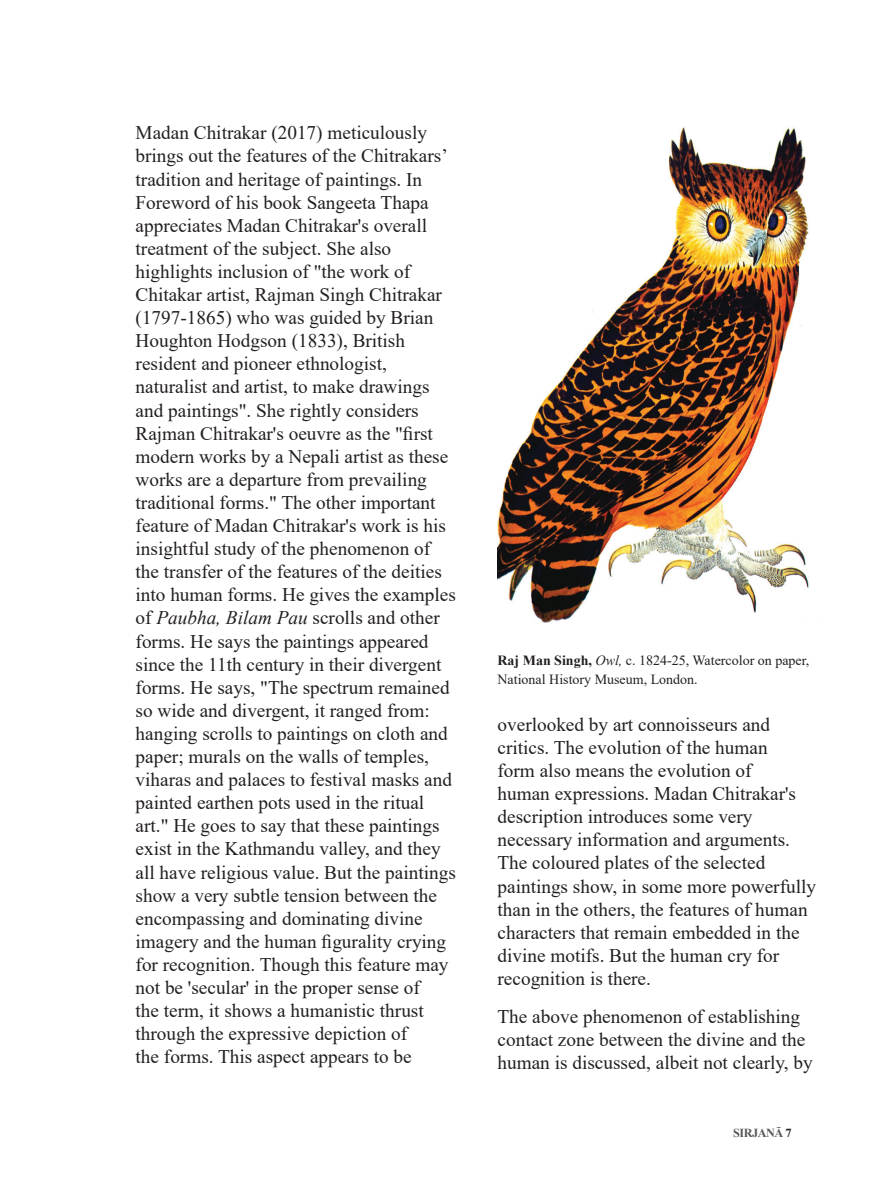
<style>
.page{position:relative;width:882px;height:1197px;background:#fff}
.page>*{position:absolute;margin:0;border:0;box-sizing:border-box;transform-origin:0 0}
.t1{font:19.25px/23.1px "Times New Roman";color:#231f20}
.t2{font:14px/19.2px "Times New Roman";color:#231f20}
.t3{font:700 12.25px "Times New Roman";letter-spacing:-.04em;color:#57585a}
.s1{font-style:italic}
.s2{font-weight:700}
.s3{color:#231f20}
</style>
<div class="page">
<img style="left:498px;top:127px;width:311px;height:496px">
<p class="t1" style="left:136px;top:121px;width:322px">Madan Chitrakar (2017) meticulously brings out the features of the Chitrakars’ tradition and heritage of paintings. In Foreword of his book Sangeeta Thapa appreciates Madan Chitrakar's overall treatment of the subject. She also highlights inclusion of "the work of Chitakar artist, Rajman Singh Chitrakar (1797-1865) who was guided by Brian Houghton Hodgson (1833), British resident and pioneer ethnologist, naturalist and artist, to make drawings and paintings". She rightly considers Rajman Chitrakar's oeuvre as the "first modern works by a Nepali artist as these works are a departure from prevailing traditional forms." The other important feature of Madan Chitrakar's work is his insightful study of the phenomenon of the transfer of the features of the deities into human forms. He gives the examples of <span class="s1">Paubha, Bilam Pau</span> scrolls and other forms. He says the paintings appeared since the 11th century in their divergent forms. He says, "The spectrum remained so wide and divergent, it ranged from: hanging scrolls to paintings on cloth and paper; murals on the walls of temples, viharas and palaces to festival masks and painted earthen pots used in the ritual art." He goes to say that these paintings exist in the Kathmandu valley, and they all have religious value. But the paintings show a very subtle tension between the encompassing and dominating divine imagery and the human figurality crying for recognition. Though this feature may not be 'secular' in the proper sense of<br>the term, it shows a humanistic thrust through the expressive depiction of<br>the forms. This aspect appears to be</p>
<p class="t2" style="left:498px;top:650px;width:313px"><span class="s2">Raj Man Singh,</span> <span class="s1">Owl,</span> c. 1824-25, Watercolor on paper,<br>National History Museum, London.</p>
<p class="t1" style="left:498px;top:712px;width:320px">overlooked by art connoisseurs and critics. The evolution of the human<br>form also means the evolution of<br>human expressions. Madan Chitrakar's description introduces some very necessary information and arguments.<br>The coloured plates of the selected paintings show, in some more powerfully than in the others, the features of human characters that remain embedded in the divine motifs. But the human cry for recognition is there.</p>
<p class="t1" style="left:498px;top:1004px;width:317px">The above phenomenon of establishing contact zone between the divine and the human is discussed, albeit not clearly, by</p>
<p class="t3" style="left:733px;top:1124px;width:60px">SIRJANĀ <span class="s3">7</span></p>
</div>
